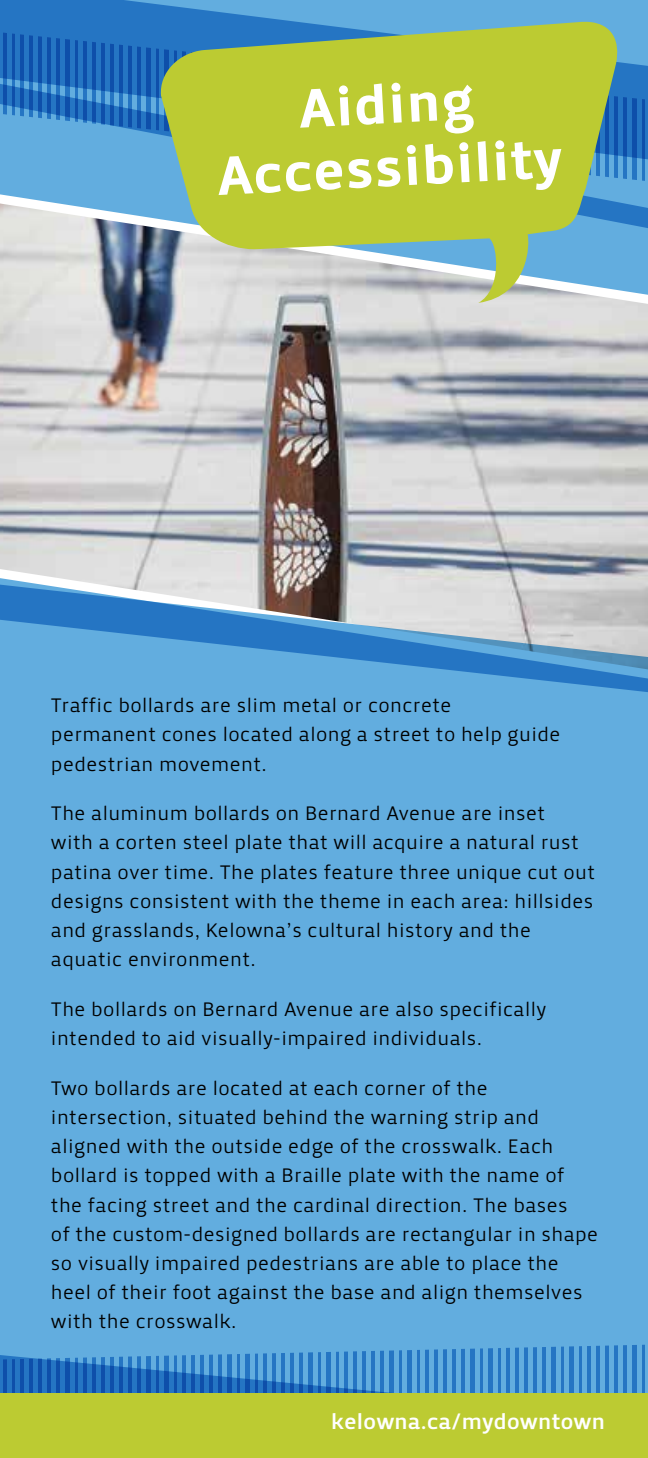
<style>
.page{position:relative;width:648px;height:1458px;background:#62addf}
.page>*{position:absolute;margin:0;border:0;box-sizing:border-box;transform-origin:0 0}
.t1{font:56.25px/63px "Priva Four Pro";color:#fff;text-align:center}
.t2{font:22.5px "Priva Three Pro";letter-spacing:.02em;color:#fff}
.t3{font:20.25px/29.2px "Priva One Pro";letter-spacing:.02em;color:#000}
</style>
<div class="page">
<img style="left:0;top:243px;width:648px;height:338px">
<svg style="left:0;top:1349px;width:645px;height:44px"></svg>
<svg style="left:0;top:0;width:589px;height:59px;fill:#2575c3"></svg>
<svg style="left:0;top:581px;width:648px;height:111px"></svg>
<svg style="left:0;top:59px;width:648px;height:184px"></svg>
<div style="left:0;top:1393px;width:648px;height:65px;background:#bccb32"></div>
<svg style="left:159px;top:22px;width:462px;height:281px;background:#abc366"></svg>
<h1 class="t1" style="left:213px;top:82px;width:346px;rotate:-3deg">Aiding<br>Accessibility</h1>
<p class="t3" style="left:51px;top:691px;width:511px">Traffic bollards are slim metal or concrete permanent cones located along a street to help guide pedestrian movement.</p>
<p class="t3" style="left:51px;top:799px;width:546px">The aluminum bollards on Bernard Avenue are inset<br>with a corten steel plate that will acquire a natural rust patina over time. The plates feature three unique cut out designs consistent with the theme in each area: hillsides and grasslands, Kelowna’s cultural history and the aquatic environment.</p>
<p class="t3" style="left:51px;top:994px;width:497px">The bollards on Bernard Avenue are also specifically intended to aid visually-impaired individuals.</p>
<p class="t3" style="left:51px;top:1073px;width:549px">Two bollards are located at each corner of the intersection, situated behind the warning strip and aligned with the outside edge of the crosswalk. Each bollard is topped with a Braille plate with the name of the facing street and the cardinal direction. The bases<br>of the custom-designed bollards are rectangular in shape so visually impaired pedestrians are able to place the heel of their foot against the base and align themselves with the crosswalk.</p>
<p class="t2" style="left:331px;top:1408px;width:275px">kelowna.ca/mydowntown</p>
</div>
